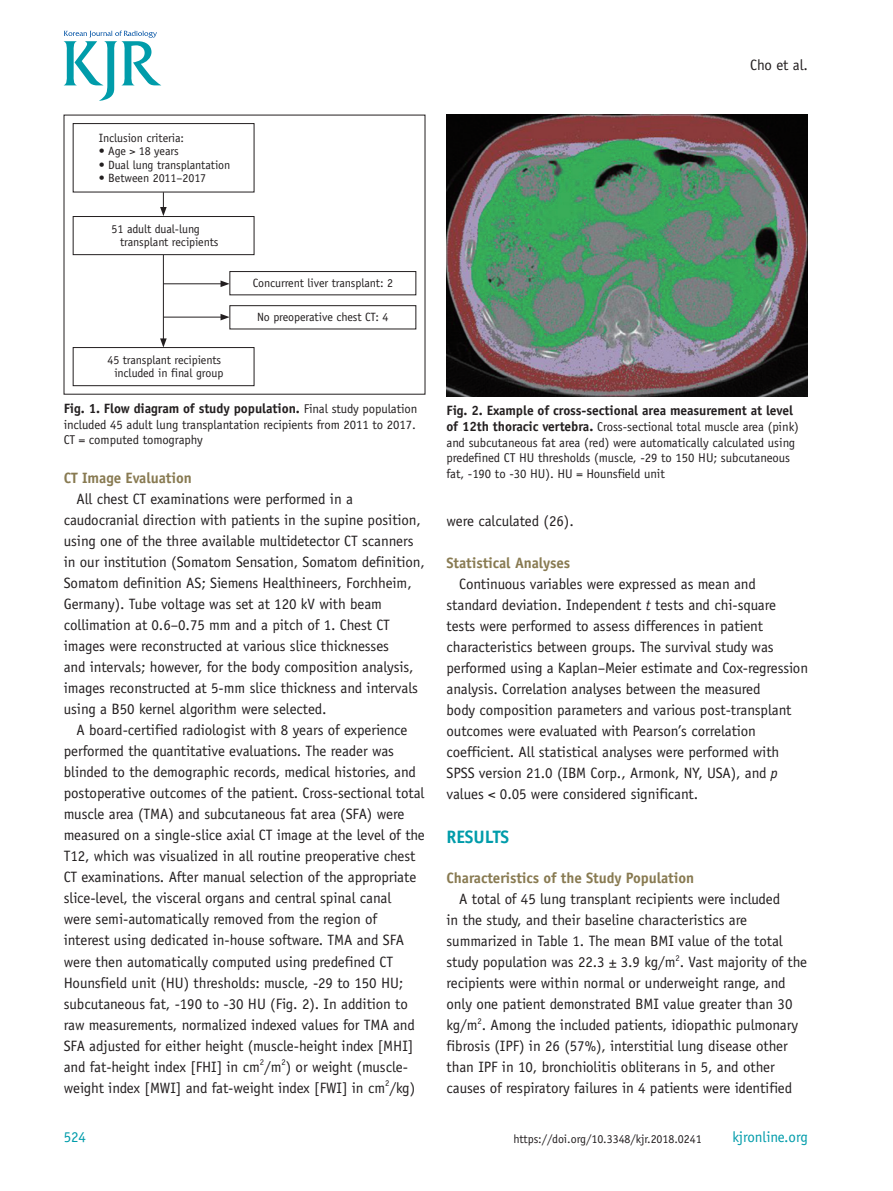
<style>
.page{position:relative;width:893px;height:1191px;background:#fff}
.page>*{position:absolute;margin:0;border:0;box-sizing:border-box;transform-origin:0 0}
.큰제목{font:700 18px "Officina Sans Std";letter-spacing:-.005em;color:#009caa}
.본문{font:15px/21px "Officina Sans Std";letter-spacing:-.005em;color:#231f20}
._1_제목{font:700 15px "Officina Sans Std";letter-spacing:-.005em;color:#887a51}
.t1{font:15px "Officina Sans Std";letter-spacing:-.005em;color:#009caa}
.그림제목{font:700 13.5px "Officina Sans Std";letter-spacing:-.005em;color:#231f20}
.그림제목-2{font:12.75px/15.5px "Officina Sans Std";letter-spacing:-.005em;color:#231f20}
.t2{font:12px "Officina Sans Std";letter-spacing:-.005em;color:#231f20}
.s1{font-weight:400;font-size:12.75px}
.s2{font-weight:700;font-size:13.5px}
.s3{font-style:italic}
</style>
<div class="page">
<svg style="left:64px;top:31px;width:97px;height:70px"></svg>
<img style="left:446px;top:115px;width:362px;height:281px">
<svg style="left:160px;top:192px;width:7px;height:24px"></svg>
<hr style="left:163px;top:253px;width:1px;height:88px;background:#231f20">
<svg style="left:160px;top:338px;width:7px;height:9px"></svg>
<hr style="left:163px;top:283px;width:60px;height:1px;background:#231f20">
<svg style="left:221px;top:280px;width:9px;height:7px"></svg>
<hr style="left:163px;top:317px;width:60px;height:1px;background:#231f20">
<svg style="left:221px;top:314px;width:9px;height:6px"></svg>
<div style="left:73px;top:123px;width:181px;height:69px;border:1px solid #231f20"></div>
<div style="left:73px;top:216px;width:181px;height:39px;border:1px solid #231f20"></div>
<div style="left:73px;top:347px;width:181px;height:39px;border:1px solid #231f20"></div>
<div style="left:230px;top:271px;width:186px;height:24px;border:1px solid #231f20"></div>
<div style="left:230px;top:305px;width:186px;height:24px;border:1px solid #231f20"></div>
<p class="본문" style="left:750px;top:54px;width:59px">Cho et al.</p>
<p class="t2" style="left:99px;top:130px;width:87px">Inclusion criteria:</p>
<p class="t2" style="left:99px;top:144px;width:81px">• Age &gt; 18 years</p>
<p class="t2" style="left:99px;top:157px;width:133px">• Dual lung transplantation</p>
<p class="t2" style="left:99px;top:171px;width:109px">• Between 2011–2017</p>
<p class="t2" style="left:112px;top:222px;width:90px">51 adult dual-lung</p>
<p class="t2" style="left:120px;top:235px;width:100px">transplant recipients</p>
<p class="t2" style="left:107px;top:353px;width:115px">45 transplant recipients</p>
<p class="t2" style="left:114px;top:366px;width:110px">included in final group</p>
<p class="t2" style="left:253px;top:276px;width:142px">Concurrent liver transplant: 2</p>
<p class="t2" style="left:257px;top:310px;width:133px">No preoperative chest CT: 4</p>
<p class="그림제목" style="left:64px;top:400px;width:355px">Fig. 1. Flow diagram of study population. <span class="s1">Final study population</span></p>
<p class="그림제목-2" style="left:64px;top:417px;width:354px">included 45 adult lung transplantation recipients from 2011 to 2017.<br>CT = computed tomography</p>
<p class="_1_제목" style="left:64px;top:469px;width:130px">CT Image Evaluation</p>
<p class="본문" style="left:64px;top:489px;width:363px;text-indent:13px">All chest CT examinations were performed in a caudocranial direction with patients in the supine position, using one of the three available multidetector CT scanners in our institution (Somatom Sensation, Somatom definition, Somatom definition AS; Siemens Healthineers, Forchheim, Germany). Tube voltage was set at 120 kV with beam collimation at 0.6–0.75 mm and a pitch of 1. Chest CT images were reconstructed at various slice thicknesses<br>and intervals; however, for the body composition analysis, images reconstructed at 5-mm slice thickness and intervals using a B50 kernel algorithm were selected.</p>
<p class="본문" style="left:64px;top:720px;width:363px;text-indent:13px">A board-certified radiologist with 8 years of experience performed the quantitative evaluations. The reader was blinded to the demographic records, medical histories, and postoperative outcomes of the patient. Cross-sectional total muscle area (TMA) and subcutaneous fat area (SFA) were measured on a single-slice axial CT image at the level of the T12, which was visualized in all routine preoperative chest CT examinations. After manual selection of the appropriate slice-level, the visceral organs and central spinal canal<br>were semi-automatically removed from the region of interest using dedicated in-house software. TMA and SFA were then automatically computed using predefined CT Hounsfield unit (HU) thresholds: muscle, -29 to 150 HU; subcutaneous fat, -190 to -30 HU (Fig. 2). In addition to raw measurements, normalized indexed values for TMA and SFA adjusted for either height (muscle-height index [MHI] and fat-height index [FHI] in cm<sup>2</sup>/m<sup>2</sup>) or weight (muscle&shy;weight index [MWI] and fat-weight index [FWI] in cm<sup>2</sup>/kg)</p>
<p class="t1" style="left:64px;top:1128px;width:24px">524</p>
<p class="그림제목" style="left:446px;top:402px;width:348px">Fig. 2. Example of cross-sectional area measurement at level</p>
<p class="그림제목-2" style="left:446px;top:419px;width:354px"><span class="s2">of 12th thoracic vertebra.</span> Cross-sectional total muscle area (pink) and subcutaneous fat area (red) were automatically calculated using predefined CT HU thresholds (muscle, -29 to 150 HU; subcutaneous fat, -190 to -30 HU). HU = Hounsfield unit</p>
<p class="본문" style="left:446px;top:510px;width:129px">were calculated (26).</p>
<p class="_1_제목" style="left:446px;top:553px;width:125px">Statistical Analyses</p>
<p class="본문" style="left:446px;top:573px;width:363px;text-indent:13px">Continuous variables were expressed as mean and standard deviation. Independent <span class="s3">t</span> tests and chi-square tests were performed to assess differences in patient characteristics between groups. The survival study was performed using a Kaplan–Meier estimate and Cox-regression analysis. Correlation analyses between the measured<br>body composition parameters and various post-transplant outcomes were evaluated with Pearson’s correlation coefficient. All statistical analyses were performed with SPSS version 21.0 (IBM Corp., Armonk, NY, USA), and <span class="s3">p </span>values &lt; 0.05 were considered significant.</p>
<p class="큰제목" style="left:446px;top:826px;width:64px">RESULTS</p>
<p class="_1_제목" style="left:446px;top:868px;width:249px">Characteristics of the Study Population</p>
<p class="본문" style="left:446px;top:888px;width:362px;text-indent:13px">A total of 45 lung transplant recipients were included<br>in the study, and their baseline characteristics are summarized in Table 1. The mean BMI value of the total study population was 22.3 ± 3.9 kg/m<sup>2</sup>. Vast majority of the recipients were within normal or underweight range, and only one patient demonstrated BMI value greater than 30 kg/m<sup>2</sup>. Among the included patients, idiopathic pulmonary fibrosis (IPF) in 26 (57%), interstitial lung disease other than IPF in 10, bronchiolitis obliterans in 5, and other causes of respiratory failures in 4 patients were identified</p>
<p class="t2" style="left:513px;top:1132px;width:190px">https://doi.org/10.3348/kjr.2018.0241</p>
<p class="t1" style="left:732px;top:1128px;width:77px">kjronline.org</p>
</div>
